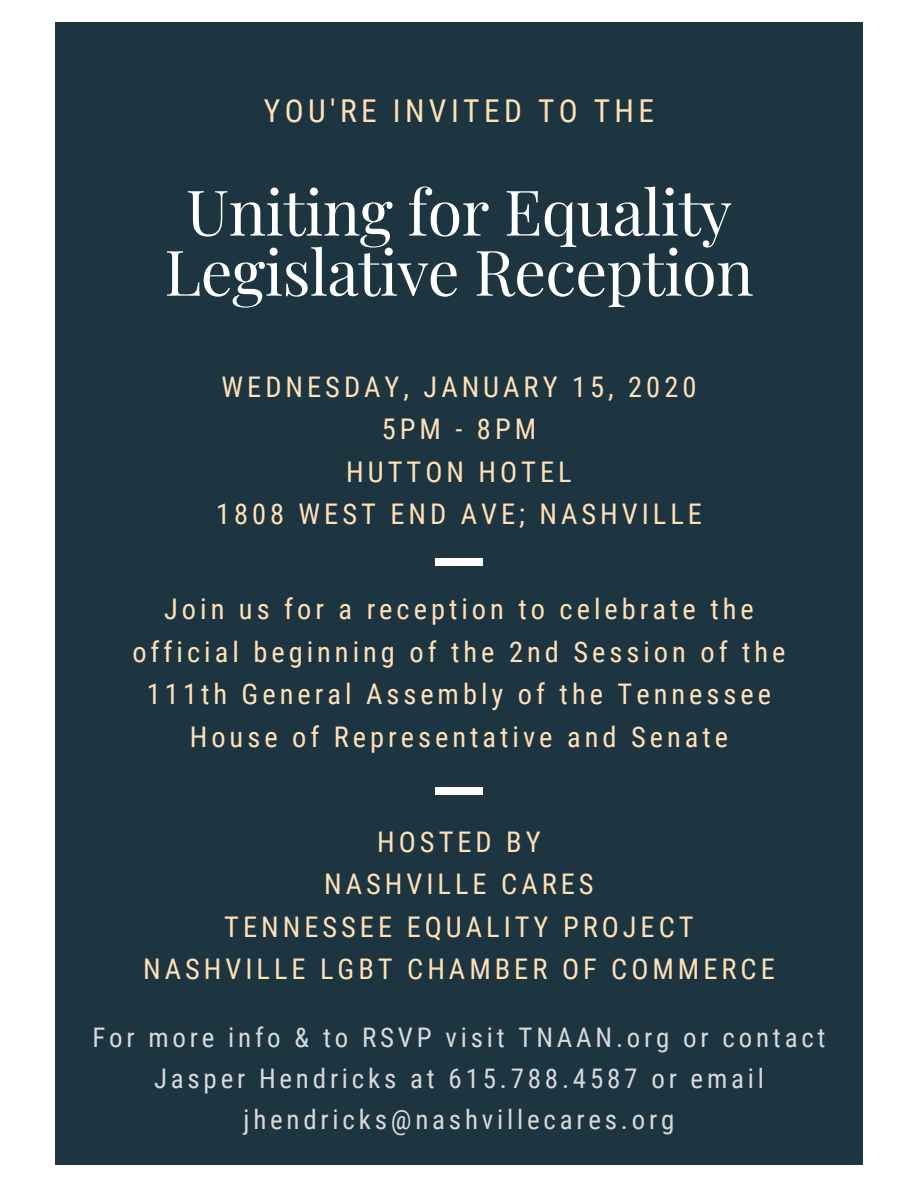
<style>
.page{position:relative;width:918px;height:1188px;background:#fff}
.page>*{position:absolute;margin:0;border:0;box-sizing:border-box;transform-origin:0 0}
.t1{font:63px/60.2px "Playfair Display";letter-spacing:-.01em;color:#fff;text-align:center}
.t2{font:31.5px "Roboto Condensed";letter-spacing:.14em;color:#ffe0b7}
.t3{font:28.5px/42.5px "Roboto Condensed";letter-spacing:.14em;color:#ffe0b7;text-align:center}
.t4{font:27px/40.7px "Roboto Condensed";letter-spacing:.14em;color:#d9d9d9;text-align:center}
</style>
<div class="page">
<div style="left:56px;top:22px;width:807px;height:1143px;background:#1c3540"></div>
<div style="left:435px;top:558px;width:48px;height:7px;background:#fff"></div>
<div style="left:435px;top:787px;width:48px;height:7px;background:#fff"></div>
<p class="t2" style="left:264px;top:93px;width:392px">YOU'RE INVITED TO THE</p>
<h1 class="t1" style="left:164px;top:179px;width:591px">Uniting for Equality<br>Legislative Reception</h1>
<p class="t3" style="left:216px;top:366px;width:487px">WEDNESDAY, JANUARY 15, 2020<br>5PM - 8PM<br>HUTTON HOTEL<br>1808 WEST END AVE; NASHVILLE</p>
<p class="t3" style="left:132px;top:589px;width:655px">Join us for a reception to celebrate the official beginning of the 2nd Session of the 111th General Assembly of the Tennessee House of Representative and Senate</p>
<p class="t3" style="left:143px;top:821px;width:633px">HOSTED BY<br>NASHVILLE CARES<br>TENNESSEE EQUALITY PROJECT<br>NASHVILLE LGBT CHAMBER OF COMMERCE</p>
<p class="t4" style="left:92px;top:1018px;width:735px">For more info &amp; to RSVP visit TNAAN.org or contact<br>Jasper Hendricks at 615.788.4587 or email jhendricks@nashvillecares.org</p>
</div>
